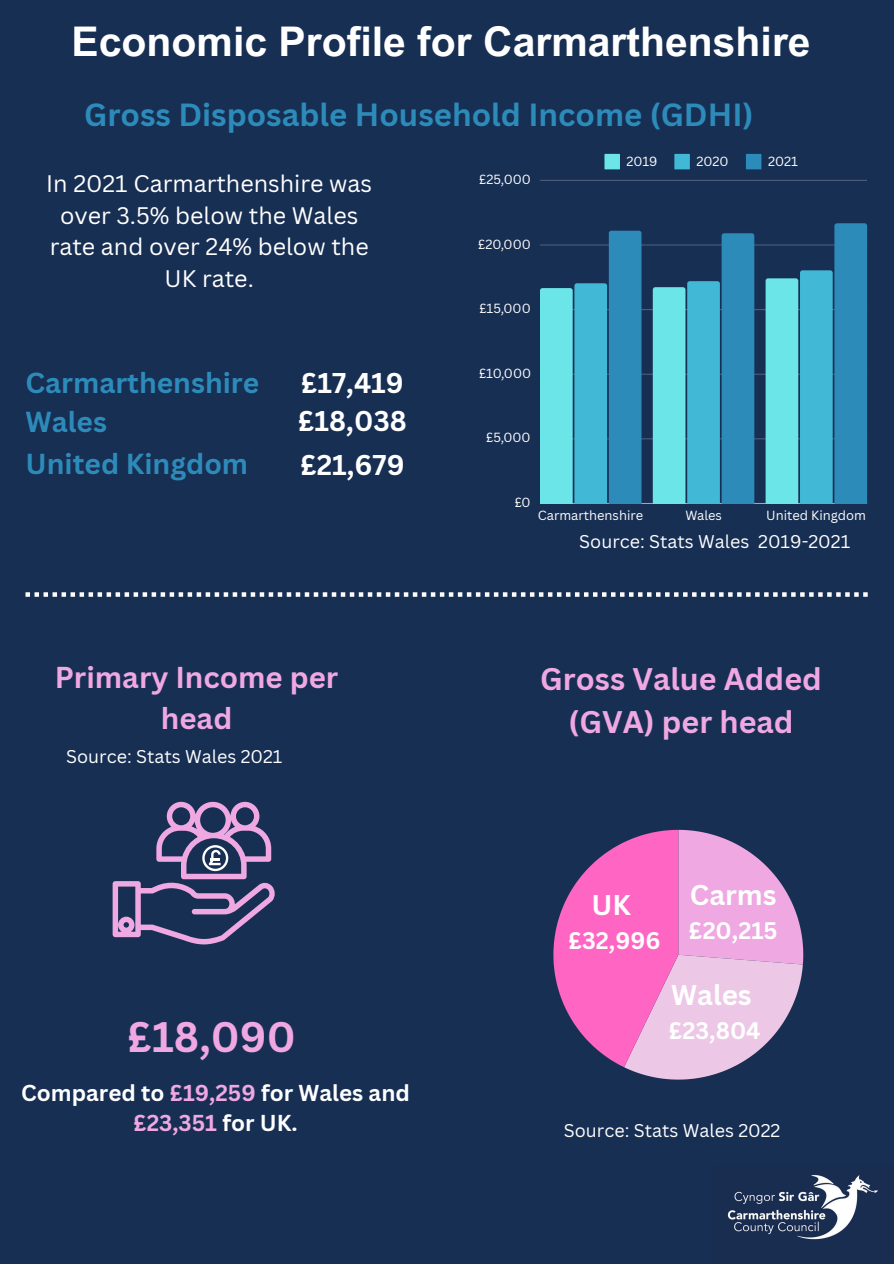
<style>
.page{position:relative;width:894px;height:1264px;background:#fff}
.page>*{position:absolute;margin:0;border:0;box-sizing:border-box;transform-origin:0 0}
.t1{font:700 41.55px "Canva Sans";color:#efa8e2}
.t2{font:700 40.95px "Arial MT Pro";color:#fff}
.t3{font:700 31.2px "Canva Sans";color:#2d8bba}
.t4{font:700 30.45px/42.5px "Canva Sans";color:#efa8e2;text-align:center}
.t5{font:700 29.4px/41.1px "Canva Sans";color:#efa8e2;text-align:center}
.t6{font:700 28.2px "Canva Sans";color:#2d8bba}
.t7{font:700 27.75px "Canva Sans";color:#fff}
.t8{font:23.25px/31.5px "Canva Sans";color:#fff;text-align:center}
.t9{font:700 23.25px "Canva Sans";color:#fff}
.t10{font:700 22.35px/30.3px "Canva Sans";color:#fff;text-align:center}
.t11{font:17.85px "Canva Sans";color:#fff}
.t12{font:12.9px "Canva Sans";color:#fff}
.s1{color:#efa8e2}
</style>
<div class="page">
<div style="left:0;top:0;width:893px;height:1263px;background:#182f54"></div>
<svg style="left:25px;top:592px;width:842px;height:4px"></svg>
<svg style="left:113px;top:801px;width:162px;height:143px"></svg>
<svg style="left:553px;top:829px;width:250px;height:250px"></svg>
<svg style="left:604px;top:154px;width:15px;height:15px"></svg>
<svg style="left:674px;top:154px;width:15px;height:15px"></svg>
<svg style="left:746px;top:154px;width:15px;height:15px"></svg>
<hr style="left:540px;top:503px;width:326px;height:1px;background:#fff;opacity:.6">
<hr style="left:540px;top:438px;width:326px;height:1px;background:#fff;opacity:.25">
<hr style="left:540px;top:374px;width:326px;height:1px;background:#fff;opacity:.25">
<hr style="left:540px;top:309px;width:326px;height:1px;background:#fff;opacity:.25">
<hr style="left:540px;top:245px;width:326px;height:1px;background:#fff;opacity:.25">
<hr style="left:540px;top:180px;width:326px;height:1px;background:#495b78">
<svg style="left:540px;top:231px;width:101px;height:272px"></svg>
<svg style="left:652px;top:233px;width:102px;height:270px"></svg>
<svg style="left:765px;top:223px;width:101px;height:280px"></svg>
<img style="left:727px;top:1174px;width:151px;height:66px">
<h1 class="t2" style="left:71px;top:26px;width:740px">Economic Profile for Carmarthenshire</h1>
<h2 class="t3" style="left:84px;top:92px;width:670px">Gross Disposable Household Income (GDHI)</h2>
<h2 class="t8" style="left:46px;top:167px;width:327px">In 2021 Carmarthenshire was over 3.5% below the Wales rate and over 24% below the<br>UK rate.</h2>
<p class="t6" style="left:25px;top:363px;width:235px">Carmarthenshire</p>
<h2 class="t6" style="left:25px;top:402px;width:83px">Wales</h2>
<p class="t6" style="left:25px;top:444px;width:224px">United Kingdom</p>
<h3 class="t7" style="left:301px;top:363px;width:104px">£17,419</h3>
<h2 class="t7" style="left:298px;top:401px;width:110px">£18,038</h2>
<p class="t7" style="left:300px;top:445px;width:106px">£21,679</p>
<h2 class="t5" style="left:55px;top:655px;width:285px">Primary Income per head</h2>
<p class="t11" style="left:66px;top:744px;width:218px">Source: Stats Wales 2021</p>
<h3 class="t1" style="left:127px;top:1007px;width:170px">£18,090</h3>
<h2 class="t10" style="left:21px;top:1077px;width:390px">Compared to <span class="s1">£19,259</span> for Wales and <span class="s1">£23,351</span> for UK.</h2>
<p class="t12" style="left:479px;top:170px;width:53px">£25,000</p>
<p class="t12" style="left:478px;top:235px;width:54px">£20,000</p>
<p class="t12" style="left:479px;top:299px;width:53px">£15,000</p>
<p class="t12" style="left:479px;top:364px;width:54px">£10,000</p>
<p class="t12" style="left:626px;top:152px;width:32px">2019</p>
<p class="t12" style="left:696px;top:152px;width:34px">2020</p>
<p class="t12" style="left:767px;top:152px;width:31px">2021</p>
<p class="t12" style="left:486px;top:428px;width:46px">£5,000</p>
<p class="t12" style="left:514px;top:493px;width:17px">£0</p>
<p class="t12" style="left:537px;top:506px;width:107px">Carmarthenshire</p>
<p class="t12" style="left:685px;top:506px;width:38px">Wales</p>
<p class="t12" style="left:766px;top:506px;width:101px">United Kingdom</p>
<h6 class="t11" style="left:579px;top:529px;width:272px">Source: Stats Wales 2019-2021</h6>
<h3 class="t4" style="left:540px;top:657px;width:283px">Gross Value Added (GVA) per head</h3>
<h5 class="t7" style="left:591px;top:885px;width:41px">UK</h5>
<h5 class="t9" style="left:568px;top:924px;width:94px">£32,996</h5>
<h1 class="t7" style="left:689px;top:875px;width:88px">Carms</h1>
<h1 class="t9" style="left:688px;top:914px;width:90px">£20,215</h1>
<h5 class="t7" style="left:671px;top:975px;width:82px">Wales</h5>
<h5 class="t9" style="left:668px;top:1013px;width:93px">£23,804</h5>
<h4 class="t11" style="left:563px;top:1118px;width:218px">Source: Stats Wales 2022</h4>
</div>
